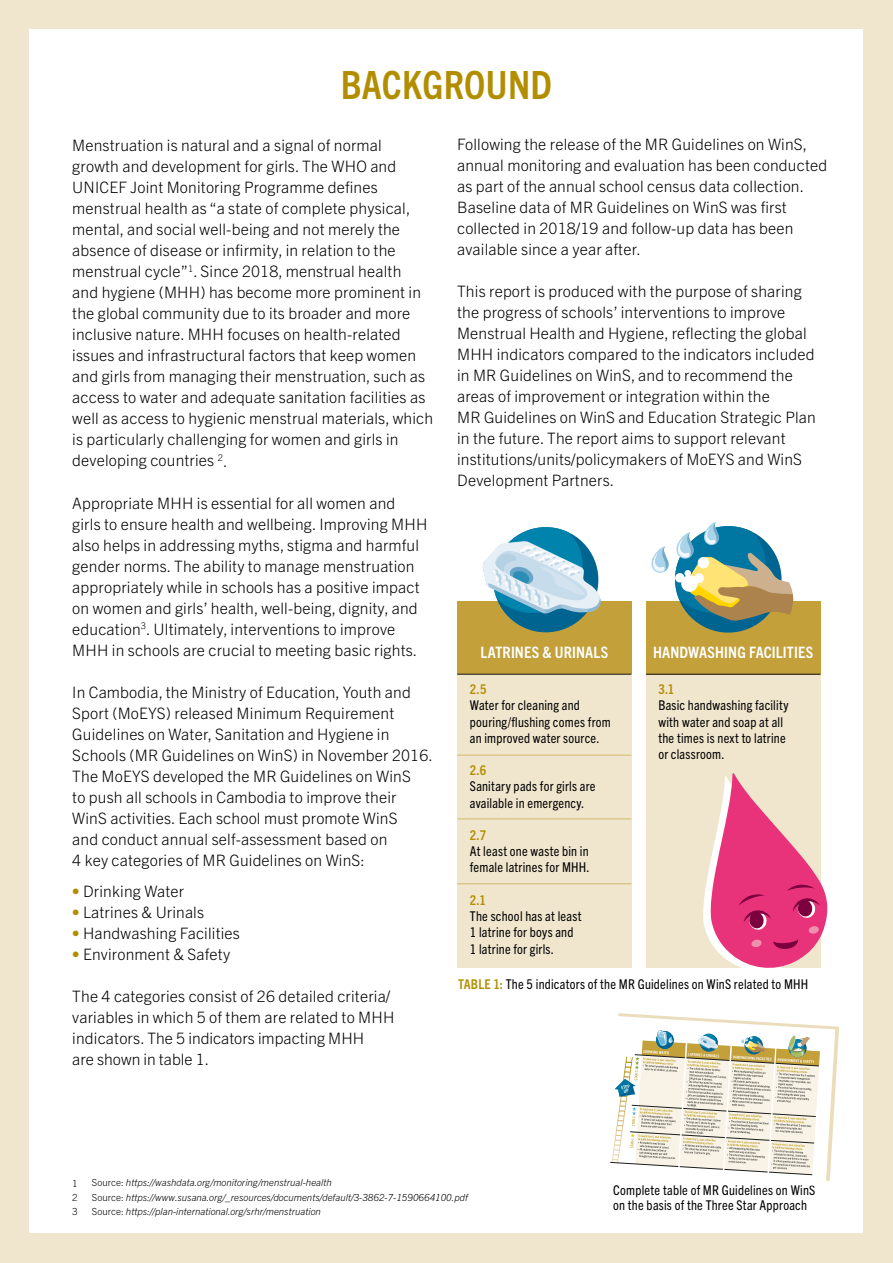
<style>
.page{position:relative;width:893px;height:1263px;background:#f0e6ce}
.page>*{position:absolute;margin:0;border:0;box-sizing:border-box;transform-origin:0 0}
.t1{font:700 condensed 39px "Trade Gothic Next LT Pro";letter-spacing:.01em;color:#b38d00}
.t2{font:300 15.75px/21px "Trade Gothic Next LT Pro";letter-spacing:.01em;color:#000}
.t3{font:700 condensed 15.75px "Trade Gothic Next LT Pro";letter-spacing:.01em;color:#fff}
.t4{font:condensed 13.5px/16.2px "Trade Gothic Next LT Pro";letter-spacing:.02em;color:#000}
.t5{font:700 condensed 13.5px "Trade Gothic Next LT Pro";color:#b38d00}
.t6{font:italic 300 9.75px "Trade Gothic Next LT Pro";color:#000}
.t7{font:300 9.75px "Trade Gothic Next LT Pro";color:#000}
.s1{font-weight:700;font-stretch:condensed;color:#b38d00}
.s2{font-weight:700;color:#b38d00}
.s3{font-style:normal}
</style>
<div class="page">
<div style="left:30px;top:30px;width:833px;height:1203px;background:#fff"></div>
<div style="left:646px;top:675px;width:174px;height:293px;background:#f0e6ce"></div>
<div style="left:646px;top:601px;width:174px;height:74px;background:#c3a03a"></div>
<div style="left:457px;top:601px;width:174px;height:74px;background:#c3a03a"></div>
<div style="left:457px;top:675px;width:174px;height:293px;background:#f0e6ce"></div>
<hr style="left:457px;top:674px;width:174px;height:1px;background:#1c1c1c">
<hr style="left:457px;top:755px;width:174px;height:1px;background:#d4b971">
<hr style="left:457px;top:818px;width:174px;height:1px;background:#d4b971">
<hr style="left:457px;top:883px;width:174px;height:1px;background:#d4b971">
<hr style="left:646px;top:674px;width:174px;height:1px;background:#1c1c1c">
<svg style="left:482px;top:527px;width:119px;height:103px"></svg>
<div style="left:675px;top:526px;width:106px;height:107px;background:#006491;border-radius:50%"></div>
<svg style="left:651px;top:522px;width:142px;height:99px"></svg>
<svg style="left:703px;top:773px;width:125px;height:195px"></svg>
<svg style="left:610px;top:1013px;width:229px;height:168px"></svg>
<h1 class="t1" style="left:341px;top:58px;width:213px">BACKGROUND</h1>
<p class="t2" style="left:72px;top:134px;width:362px">Menstruation is natural and a signal of normal<br>growth and development for girls. The WHO and UNICEF Joint Monitoring Programme defines menstrual health as “a state of complete physical, mental, and social well-being and not merely the absence of disease or infirmity, in relation to the menstrual cycle”<sup>1</sup>. Since 2018, menstrual health<br>and hygiene (MHH) has become more prominent in the global community due to its broader and more inclusive nature. MHH focuses on health-related issues and infrastructural factors that keep women and girls from managing their menstruation, such as access to water and adequate sanitation facilities as well as access to hygienic menstrual materials, which is particularly challenging for women and girls in developing countries <sup>2</sup>.</p>
<p class="t2" style="left:72px;top:491px;width:357px">Appropriate MHH is essential for all women and girls to ensure health and wellbeing. Improving MHH also helps in addressing myths, stigma and harmful gender norms. The ability to manage menstruation appropriately while in schools has a positive impact on women and girls’ health, well-being, dignity, and education<sup>3</sup>. Ultimately, interventions to improve MHH in schools are crucial to meeting basic rights.</p>
<p class="t2" style="left:72px;top:680px;width:362px">In Cambodia, the Ministry of Education, Youth and Sport (MoEYS) released Minimum Requirement Guidelines on Water, Sanitation and Hygiene in Schools (MR Guidelines on WinS) in November 2016.<br>The MoEYS developed the MR Guidelines on WinS<br>to push all schools in Cambodia to improve their WinS activities. Each school must promote WinS<br>and conduct annual self-assessment based on<br>4 key categories of MR Guidelines on WinS:</p>
<p class="t2" style="left:72px;top:879px;width:113px"><span class="s1">•</span> Drinking Water</p>
<p class="t2" style="left:72px;top:900px;width:133px"><span class="s1">•</span> Latrines &amp; Urinals</p>
<p class="t2" style="left:72px;top:921px;width:169px"><span class="s1">•</span> Handwashing Facilities</p>
<p class="t2" style="left:72px;top:942px;width:159px"><span class="s1">•</span> Environment &amp; Safety</p>
<p class="t2" style="left:72px;top:984px;width:324px">The 4 categories consist of 26 detailed criteria/ variables in which 5 of them are related to MHH indicators. The 5 indicators impacting MHH<br>are shown in table 1.</p>
<p class="t2" style="left:457px;top:133px;width:372px">Following the release of the MR Guidelines on WinS, annual monitoring and evaluation has been conducted as part of the annual school census data collection.<br>Baseline data of MR Guidelines on WinS was first collected in 2018/19 and follow-up data has been available since a year after.</p>
<p class="t2" style="left:457px;top:280px;width:360px">This report is produced with the purpose of sharing the progress of schools’ interventions to improve Menstrual Health and Hygiene, reflecting the global MHH indicators compared to the indicators included in MR Guidelines on WinS, and to recommend the areas of improvement or integration within the<br>MR Guidelines on WinS and Education Strategic Plan in the future. The report aims to support relevant institutions/units/policymakers of MoEYS and WinS Development Partners.</p>
<p class="t3" style="left:480px;top:642px;width:129px">LATRINES &amp; URINALS</p>
<p class="t5" style="left:470px;top:680px;width:18px">2.5</p>
<p class="t4" style="left:470px;top:697px;width:142px">Water for cleaning and pouring/flushing comes from an improved water source.</p>
<p class="t5" style="left:470px;top:761px;width:18px">2.6</p>
<p class="t4" style="left:470px;top:778px;width:127px">Sanitary pads for girls are available in emergency.</p>
<p class="t5" style="left:470px;top:826px;width:18px">2.7</p>
<p class="t4" style="left:470px;top:842px;width:121px">At least one waste bin in female latrines for MHH.</p>
<p class="t5" style="left:470px;top:891px;width:18px">2.1</p>
<p class="t4" style="left:470px;top:907px;width:113px">The school has at least<br>1 latrine for boys and<br>1 latrine for girls.</p>
<p class="t4" style="left:458px;top:975px;width:352px"><span class="s2">TABLE 1:</span> The 5 indicators of the MR Guidelines on WinS related to MHH</p>
<p class="t3" style="left:653px;top:642px;width:162px">HANDWASHING FACILITIES</p>
<p class="t5" style="left:658px;top:680px;width:18px">3.1</p>
<p class="t4" style="left:658px;top:697px;width:132px">Basic handwashing facility with water and soap at all the times is next to latrine or classroom.</p>
<p class="t7" style="left:72px;top:1177px;width:7px">1</p>
<p class="t6" style="left:92px;top:1176px;width:242px"><span class="s3">Source:</span> https://washdata.org/monitoring/menstrual-health</p>
<p class="t7" style="left:72px;top:1191px;width:7px">2</p>
<p class="t6" style="left:92px;top:1190px;width:378px"><span class="s3">Source:</span> https://www.susana.org/_resources/documents/default/3-3862-7-1590664100.pdf</p>
<p class="t7" style="left:72px;top:1204px;width:7px">3</p>
<p class="t6" style="left:92px;top:1204px;width:231px"><span class="s3">Source:</span> https://plan-international.org/srhr/menstruation</p>
<p class="t4" style="left:613px;top:1181px;width:204px;line-height:15.8px">Complete table of MR Guidelines on WinS on the basis of the Three Star Approach</p>
</div>
